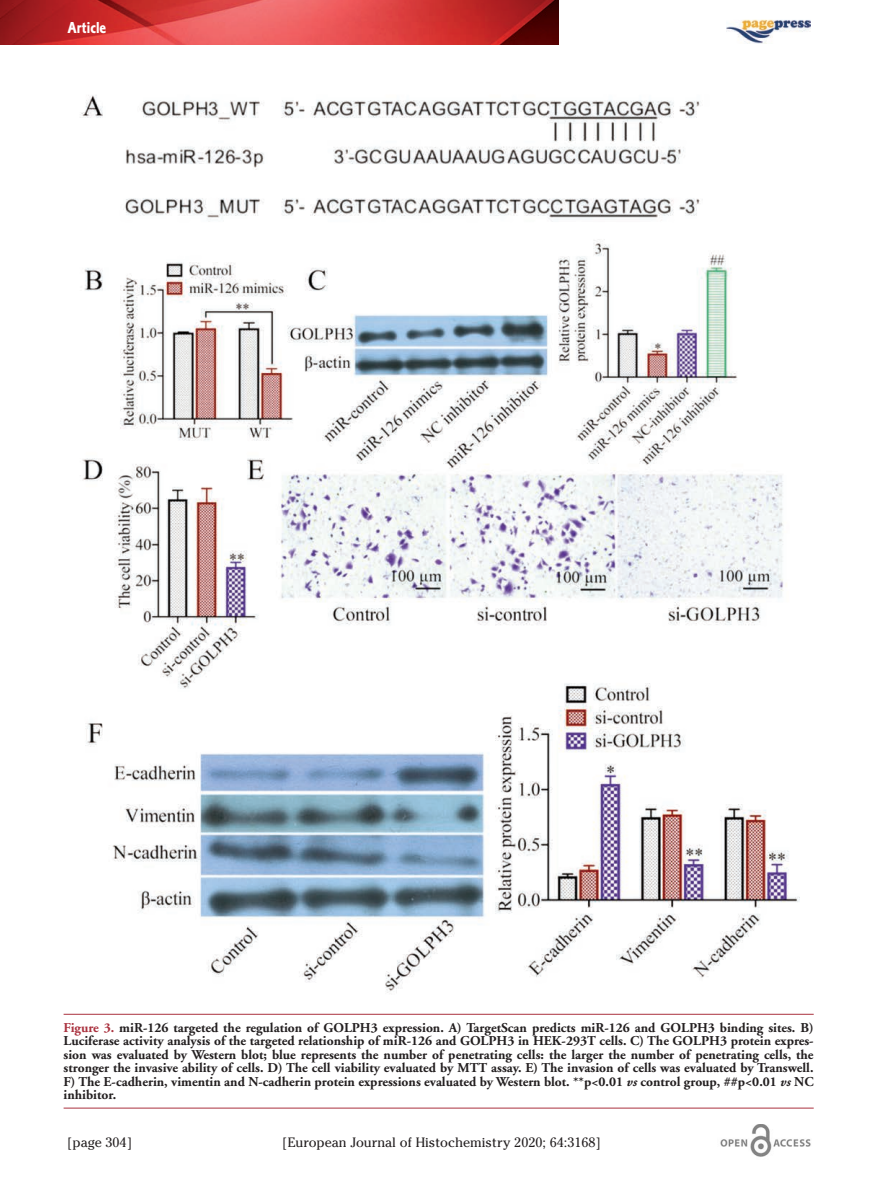
<style>
.page{position:relative;width:894px;height:1192px;background:#fff}
.page>*{position:absolute;margin:0;border:0;box-sizing:border-box;transform-origin:0 0}
.t1{font:16.5px "Corinthian Bold Condensed Plain";color:#fff}
.t2{font:700 13.5px/13.5px "Adobe Garamond";color:#231f20;text-align:justify}
.t3{font:13.5px "Cheltenham";color:#231f20}
.s1{color:#aa323f}
.s2{font-style:italic}
</style>
<div class="page">
<svg style="left:0;top:0;width:558px;height:45px;background:#cb3b3c"></svg>
<img style="left:720px;top:1124px;width:91px;height:33px">
<img style="left:726px;top:19px;width:84px;height:24px">
<hr style="left:64px;top:1013px;width:749px;height:1px;background:#aa323f">
<hr style="left:64px;top:1107px;width:749px;height:1px;background:#aa323f">
<img style="left:80px;top:95px;width:719px;height:898px">
<p class="t1" style="left:67px;top:22px;width:40px">Article</p>
<p class="t2" style="left:64px;top:1021px;width:751px"><span class="s1">Figure 3.</span> miR-126 targeted the regulation of GOLPH3 expression. A) TargetScan predicts miR-126 and GOLPH3 binding sites. B)<br>Luciferase activity analysis of the targeted relationship of miR-126 and GOLPH3 in HEK-293T cells. C) The GOLPH3 protein expres&shy;sion was evaluated by Western blot; blue represents the number of penetrating cells: the larger the number of penetrating cells, the stronger the invasive ability of cells. D) The cell viability evaluated by MTT assay. E) The invasion of cells was evaluated by Transwell.<br>F) The E-cadherin, vimentin and N-cadherin protein expressions evaluated by Western blot. **p&lt;0.01 <span class="s2">vs</span> control group, ##p&lt;0.01 <span class="s2">vs</span> NC inhibitor.</p>
<p class="t3" style="left:67px;top:1133px;width:66px">[page 304]</p>
<p class="t3" style="left:282px;top:1133px;width:320px">[European Journal of Histochemistry 2020; 64:3168]</p>
</div>
